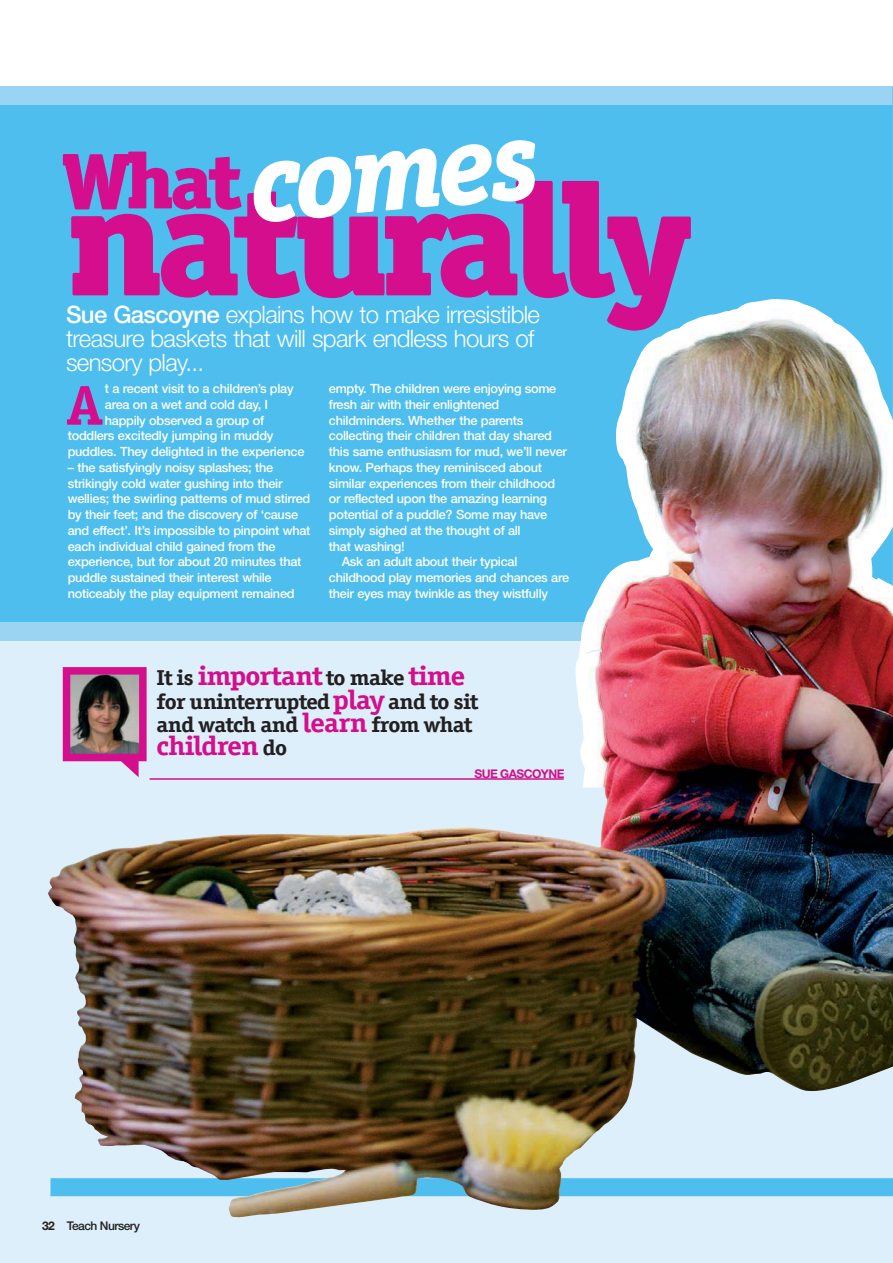
<style>
.page{position:relative;width:893px;height:1263px;background:#fff}
.page>*{position:absolute;margin:0;border:0;box-sizing:border-box;transform-origin:0 0}
.t1{font:900 159.6px "Officina Ser ITC";letter-spacing:-.055em;color:#d40e8c}
.t2{font:italic 800 114.45px "Officina Ser ITC";color:#fff}
.t3{font:900 79.2px "Officina Ser ITC";color:#d40e8c}
.t4{font:700 56.25px "Officina Ser ITC";color:#d40e8c;scale:1.05 1}
.t5{font:700 27px "Officina Ser ITC";letter-spacing:-.025em;color:#d40e8c;scale:1.11 1}
.t6{font:300 24px/24px "Helvetica Neue";letter-spacing:-.03em;color:#fff}
.t7{font:700 21.6px/23.2px "Officina Ser ITC";letter-spacing:-.025em;color:#231f20;scale:1.11 1}
.t8{font:500 12.75px/15.8px "Helvetica Neue";letter-spacing:-.02em;color:#fff}
.t9{font:500 12px "Helvetica Neue";letter-spacing:-.045em;color:#231f20}
.t10{font:700 12px "Helvetica Neue";letter-spacing:-.045em;color:#d40e8c}
.s1{font-weight:500}
.s2{font-size:21.6px;color:#231f20}
.s3{font-size:27px;color:#d40e8c}
.s4{font-weight:700}
</style>
<div class="page">
<img style="left:0;top:801px;width:893px;height:462px">
<div style="left:0;top:105px;width:892px;height:696px;background:#4dbeee"></div>
<div style="left:0;top:622px;width:893px;height:18px;background:#9ad4f3"></div>
<div style="left:0;top:86px;width:892px;height:19px;background:#9ad4f3"></div>
<svg style="left:51px;top:1178px;width:842px;height:18px;fill:#4dbeee"></svg>
<img style="left:575px;top:299px;width:317px;height:487px">
<img style="left:50px;top:453px;width:831px;height:437px">
<svg style="left:892px;top:86px;width:1px;height:732px"></svg>
<svg style="left:634px;top:460px;width:13px;height:5px"></svg>
<h2 class="t2" style="left:243px;top:112px;width:292px;rotate:-5deg">comes</h2>
<h3 class="t3" style="left:62px;top:135px;width:181px">What</h3>
<h1 class="t1" style="left:67px;top:147px;width:626px">naturally</h1>
<h3 class="t6" style="left:66px;top:305px;width:475px"><span class="s1">Sue Gascoyne</span> explains how to make irresistible treasure baskets that will spark endless hours of sensory play...</h3>
<h3 class="t4" style="left:68px;top:385px;width:34px">A</h3>
<p class="t8" style="left:105px;top:382px;width:190px">t a recent visit to a children’s play</p>
<p class="t8" style="left:329px;top:382px;width:229px">empty. The children were enjoying some</p>
<p class="t8" style="left:329px;top:398px;width:172px">fresh air with their enlightened</p>
<p class="t8" style="left:329px;top:413px;width:196px">childminders. Whether the parents</p>
<p class="t8" style="left:329px;top:429px;width:225px">collecting their children that day shared</p>
<p class="t8" style="left:329px;top:445px;width:239px">this same enthusiasm for mud, we’ll never</p>
<p class="t8" style="left:329px;top:461px;width:215px">know. Perhaps they reminisced about</p>
<p class="t8" style="left:329px;top:476px;width:228px">similar experiences from their childhood</p>
<p class="t8" style="left:329px;top:492px;width:220px">or reflected upon the amazing learning</p>
<p class="t8" style="left:329px;top:508px;width:220px">potential of a puddle? Some may have</p>
<p class="t8" style="left:329px;top:524px;width:193px">simply sighed at the thought of all</p>
<p class="t8" style="left:329px;top:539px;width:77px">that washing!</p>
<p class="t8" style="left:342px;top:555px;width:177px">Ask an adult about their typical</p>
<p class="t8" style="left:329px;top:571px;width:242px">childhood play memories and chances are</p>
<p class="t8" style="left:329px;top:587px;width:221px">their eyes may twinkle as they wistfully</p>
<p class="t8" style="left:105px;top:398px;width:165px">area on a wet and cold day, I</p>
<p class="t8" style="left:105px;top:413px;width:161px">happily observed a group of</p>
<p class="t8" style="left:68px;top:429px;width:207px">toddlers excitedly jumping in muddy</p>
<p class="t8" style="left:68px;top:445px;width:238px">puddles. They delighted in the experience</p>
<p class="t8" style="left:68px;top:461px;width:244px">– the satisfyingly noisy splashes; the strikingly cold water gushing into their wellies; the swirling patterns of mud stirred by their feet; and the discovery of ‘cause and effect’. It’s impossible to pinpoint what each individual child gained from the experience, but for about 20 minutes that puddle sustained their interest while noticeably the play equipment remained</p>
<h3 class="t5" style="left:157px;top:666px;width:280px"><span class="s2">It is</span> important <span class="s2">to make</span> time</h3>
<h3 class="t7" style="left:157px;top:692px;width:291px">for uninterrupted<span class="s3">play</span> and to sit and watch and <span class="s3">learn</span> from what</h3>
<h3 class="t5" style="left:157px;top:736px;width:119px">children <span class="s2">do</span></h3>
<p class="t10" style="left:475px;top:770px;width:91px">SUE GASCOYNE</p>
<p class="t9" style="left:42px;top:1222px;width:99px"><span class="s4">32</span> Teach Nursery</p>
</div>
